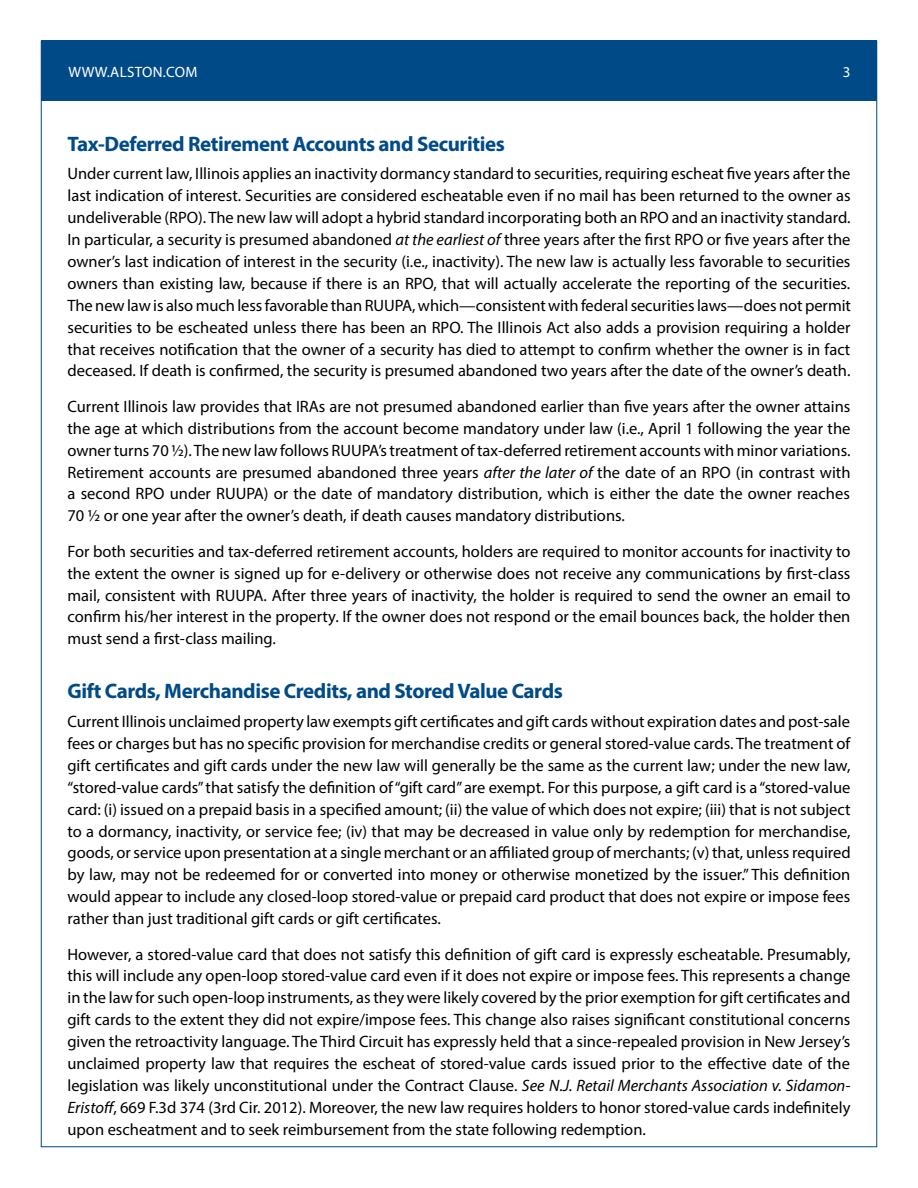
<style>
.page{position:relative;width:918px;height:1188px;background:#fff}
.page>*{position:absolute;margin:0;border:0;box-sizing:border-box;transform-origin:0 0}
.t1{font:700 21px "Myriad Pro";letter-spacing:-.02em;color:#004b87}
.t2{font:16.5px/21.9px "Myriad Pro";color:#000;text-align:justify}
.t3{font:15px "Myriad Pro";letter-spacing:.02em;color:#fff}
.s1{font-style:italic}
</style>
<div class="page">
<div style="left:41px;top:40px;width:835px;height:61px;background:#004b87"></div>
<p class="t3" style="left:68px;top:62px;width:130px">WWW.ALSTON.COM</p>
<p class="t3" style="left:843px;top:62px;width:9px">3</p>
<p class="t1" style="left:68px;top:130px;width:439px">Tax-Deferred Retirement Accounts and Securities</p>
<p class="t2" style="left:68px;top:163px;width:785px">Under current law, Illinois applies an inactivity dormancy standard to securities, requiring escheat five years after the last indication of interest. Securities are considered escheatable even if no mail has been returned to the owner as undeliverable (RPO). The new law will adopt a hybrid standard incorporating both an RPO and an inactivity standard.<br>In particular, a security is presumed abandoned <span class="s1">at the earliest of</span> three years after the first RPO or five years after the owner’s last indication of interest in the security (i.e., inactivity). The new law is actually less favorable to securities owners than existing law, because if there is an RPO, that will actually accelerate the reporting of the securities.<br>The new law is also much less favorable than RUUPA, which—consistent with federal securities laws—does not permit securities to be escheated unless there has been an RPO. The Illinois Act also adds a provision requiring a holder that receives notification that the owner of a security has died to attempt to confirm whether the owner is in fact deceased. If death is confirmed, the security is presumed abandoned two years after the date of the owner’s death.</p>
<p class="t2" style="left:68px;top:395px;width:784px">Current Illinois law provides that IRAs are not presumed abandoned earlier than five years after the owner attains the age at which distributions from the account become mandatory under law (i.e., April 1 following the year the owner turns 70 ½). The new law follows RUUPA’s treatment of tax-deferred retirement accounts with minor variations.<br>Retirement accounts are presumed abandoned three years <span class="s1">after the later of</span> the date of an RPO (in contrast with a second RPO under RUUPA) or the date of mandatory distribution, which is either the date the owner reaches 70 ½ or one year after the owner’s death, if death causes mandatory distributions.</p>
<p class="t2" style="left:68px;top:540px;width:785px">For both securities and tax-deferred retirement accounts, holders are required to monitor accounts for inactivity to the extent the owner is signed up for e-delivery or otherwise does not receive any communications by first-class mail, consistent with RUUPA. After three years of inactivity, the holder is required to send the owner an email to confirm his/her interest in the property. If the owner does not respond or the email bounces back, the holder then must send a first-class mailing.</p>
<p class="t1" style="left:68px;top:678px;width:497px">Gift Cards, Merchandise Credits, and Stored Value Cards</p>
<p class="t2" style="left:68px;top:710px;width:785px">Current Illinois unclaimed property law exempts gift certificates and gift cards without expiration dates and post-sale fees or charges but has no specific provision for merchandise credits or general stored-value cards. The treatment of gift certificates and gift cards under the new law will generally be the same as the current law; under the new law, “stored-value cards” that satisfy the definition of “gift card” are exempt. For this purpose, a gift card is a “stored-value card: (i) issued on a prepaid basis in a specified amount; (ii) the value of which does not expire; (iii) that is not subject to a dormancy, inactivity, or service fee; (iv) that may be decreased in value only by redemption for merchandise, goods, or service upon presentation at a single merchant or an affiliated group of merchants; (v) that, unless required by law, may not be redeemed for or converted into money or otherwise monetized by the issuer.” This definition would appear to include any closed-loop stored-value or prepaid card product that does not expire or impose fees rather than just traditional gift cards or gift certificates.</p>
<p class="t2" style="left:68px;top:943px;width:785px">However, a stored-value card that does not satisfy this definition of gift card is expressly escheatable. Presumably, this will include any open-loop stored-value card even if it does not expire or impose fees. This represents a change in the law for such open-loop instruments, as they were likely covered by the prior exemption for gift certificates and gift cards to the extent they did not expire/impose fees. This change also raises significant constitutional concerns given the retroactivity language. The Third Circuit has expressly held that a since-repealed provision in New Jersey’s unclaimed property law that requires the escheat of stored-value cards issued prior to the effective date of the legislation was likely unconstitutional under the Contract Clause. <span class="s1">See N.J. Retail Merchants Association v. Sidamon-Eristoff</span>, 669 F.3d 374 (3rd Cir. 2012). Moreover, the new law requires holders to honor stored-value cards indefinitely upon escheatment and to seek reimbursement from the state following redemption.</p>
</div>
